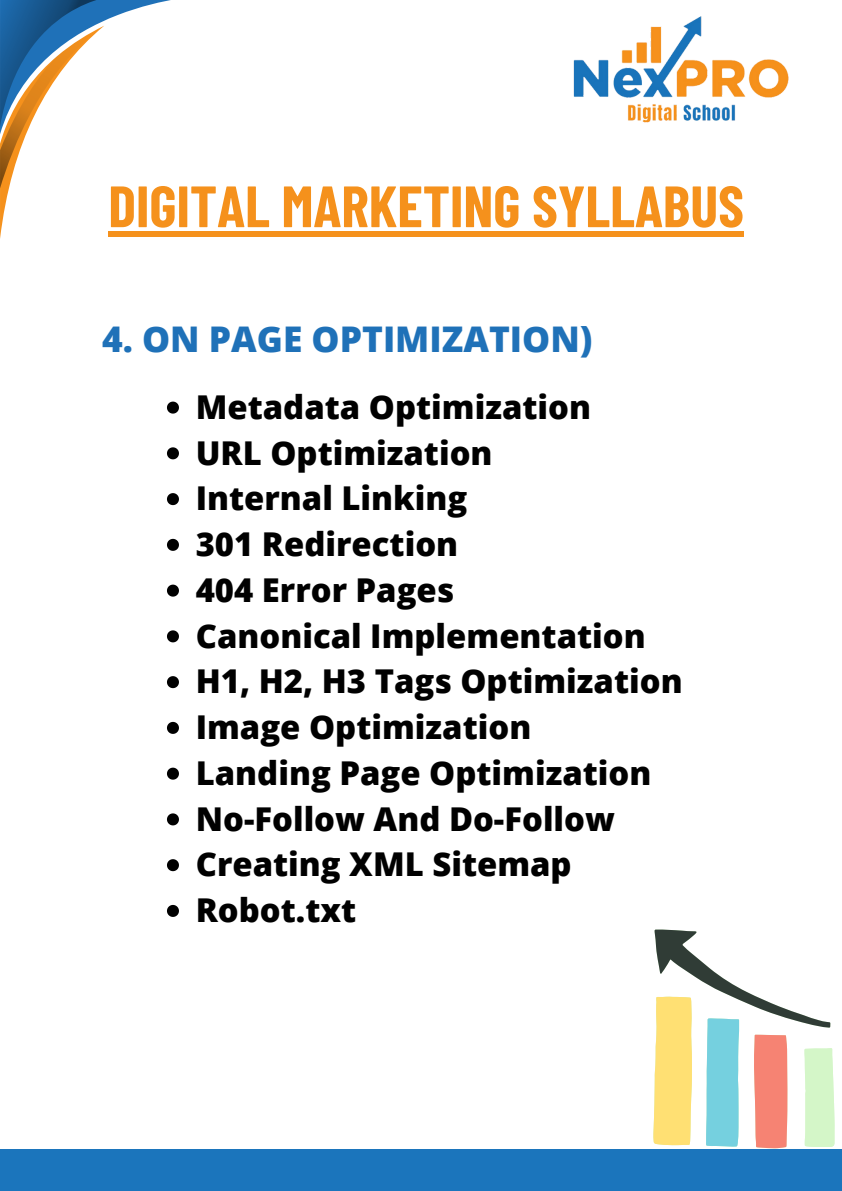
<style>
.page{position:relative;width:842px;height:1191px;background:#fff}
.page>*{position:absolute;margin:0;border:0;box-sizing:border-box;transform-origin:0 0}
.t1{font:700 58.1px "Barlow Condensed";color:#f5911c}
.t2{font:800 35.3px "Open Sans";color:#1f71b8}
.t3{font:800 32.8px "Open Sans";color:#000}
</style>
<div class="page">
<div style="left:108px;top:231px;width:636px;height:5px;background:#f5911c"></div>
<img style="left:573px;top:16px;width:216px;height:107px">
<svg style="left:0;top:0;width:204px;height:239px"></svg>
<div style="left:0;top:1148px;width:842px;height:42px;background:#1b75bc"></div>
<svg style="left:653px;top:929px;width:181px;height:219px"></svg>
<svg style="left:167px;top:401px;width:12px;height:12px"></svg>
<svg style="left:167px;top:447px;width:12px;height:12px"></svg>
<svg style="left:167px;top:493px;width:12px;height:12px"></svg>
<svg style="left:167px;top:539px;width:12px;height:12px"></svg>
<svg style="left:167px;top:584px;width:12px;height:12px"></svg>
<svg style="left:167px;top:630px;width:12px;height:12px"></svg>
<svg style="left:167px;top:676px;width:12px;height:12px"></svg>
<svg style="left:167px;top:721px;width:12px;height:12px"></svg>
<svg style="left:167px;top:767px;width:12px;height:12px"></svg>
<svg style="left:167px;top:813px;width:12px;height:12px"></svg>
<svg style="left:167px;top:859px;width:12px;height:12px"></svg>
<svg style="left:167px;top:904px;width:12px;height:12px"></svg>
<p class="t1" style="left:108px;top:169px;width:637px">DIGITAL MARKETING SYLLABUS</p>
<p class="t2" style="left:102px;top:314px;width:492px">4. ON PAGE OPTIMIZATION)</p>
<p class="t3" style="left:196px;top:384px;width:397px">Metadata Optimization</p>
<p class="t3" style="left:196px;top:429px;width:298px">URL Optimization</p>
<p class="t3" style="left:196px;top:475px;width:273px">Internal Linking</p>
<p class="t3" style="left:196px;top:521px;width:264px">301 Redirection</p>
<p class="t3" style="left:196px;top:566px;width:260px">404 Error Pages</p>
<p class="t3" style="left:196px;top:612px;width:451px">Canonical Implementation</p>
<p class="t3" style="left:196px;top:658px;width:488px">H1, H2, H3 Tags Optimization</p>
<p class="t3" style="left:196px;top:704px;width:337px">Image Optimization</p>
<p class="t3" style="left:196px;top:749px;width:457px">Landing Page Optimization</p>
<p class="t3" style="left:196px;top:795px;width:421px">No-Follow And Do-Follow</p>
<p class="t3" style="left:196px;top:841px;width:377px">Creating XML Sitemap</p>
<p class="t3" style="left:196px;top:887px;width:162px">Robot.txt</p>
</div>
